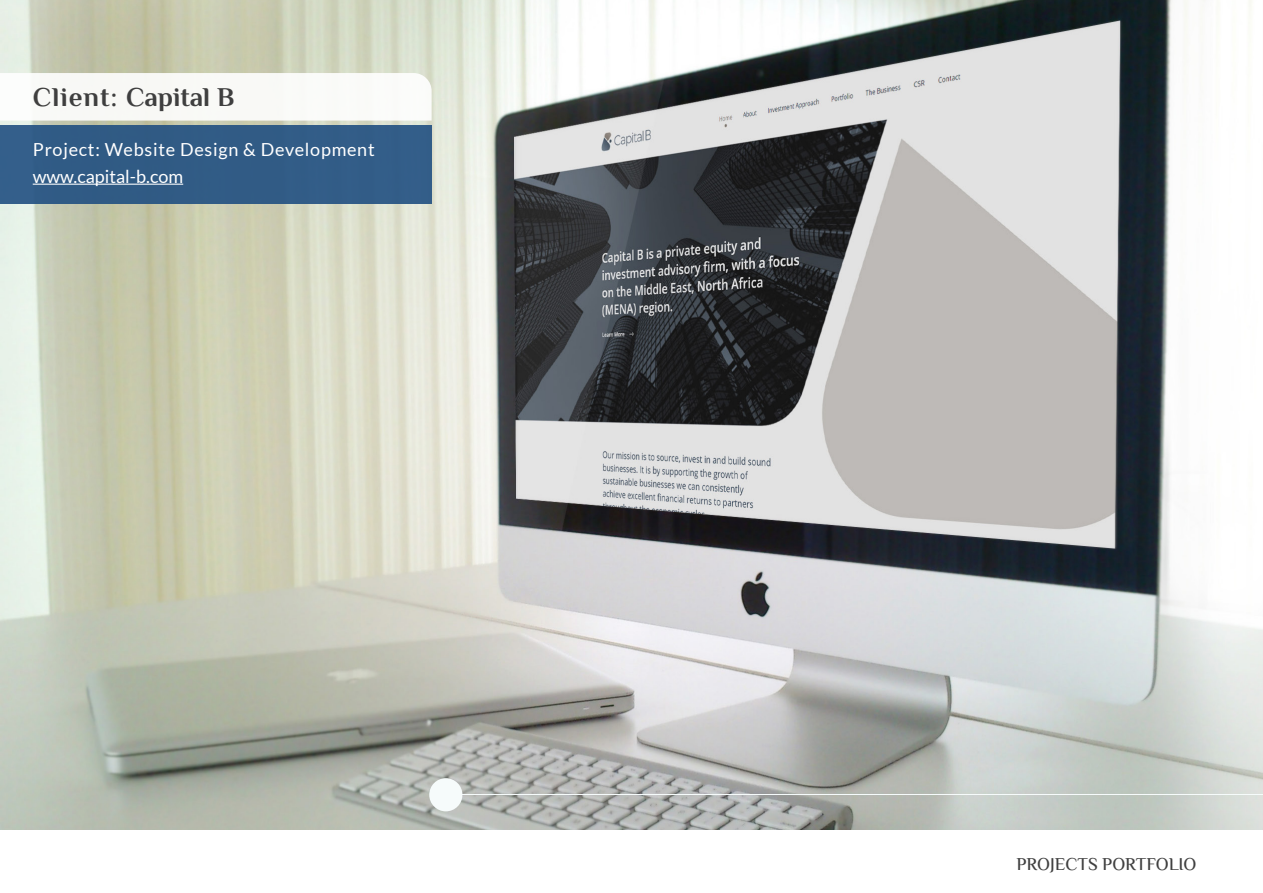
<style>
.page{position:relative;width:1263px;height:893px;background:#fff}
.page>*{position:absolute;margin:0;border:0;box-sizing:border-box;transform-origin:0 0}
.t1{font:700 27px "El Messiri";color:#3f3f3f}
.t2{font:18px "Lato";letter-spacing:.04em;color:#fff}
.t3{font:18px "Lato";color:#fff}
.t4{font:500 18px "El Messiri";color:#3f3f3f}
</style>
<div class="page">
<img style="left:0;top:0;width:1263px;height:829px">
<div style="left:0;top:125px;width:432px;height:79px;background:#315b86"></div>
<svg style="left:0;top:73px;width:432px;height:48px"></svg>
<hr style="left:446px;top:794px;width:817px;height:1px;background:#f6fbfb">
<div style="left:429px;top:778px;width:33px;height:33px;background:#f6fbfb;border-radius:50%"></div>
<hr style="left:33px;top:184px;width:150px;height:1px;background:#fff">
<p class="t1" style="left:33px;top:79px;width:203px">Client: Capital B</p>
<p class="t2" style="left:33px;top:140px;width:343px">Project: Website Design &amp; Development</p>
<p class="t3" style="left:33px;top:166px;width:152px">www.capital-b.com</p>
<p class="t4" style="left:1016px;top:852px;width:182px">PROJECTS PORTFOLIO</p>
</div>
